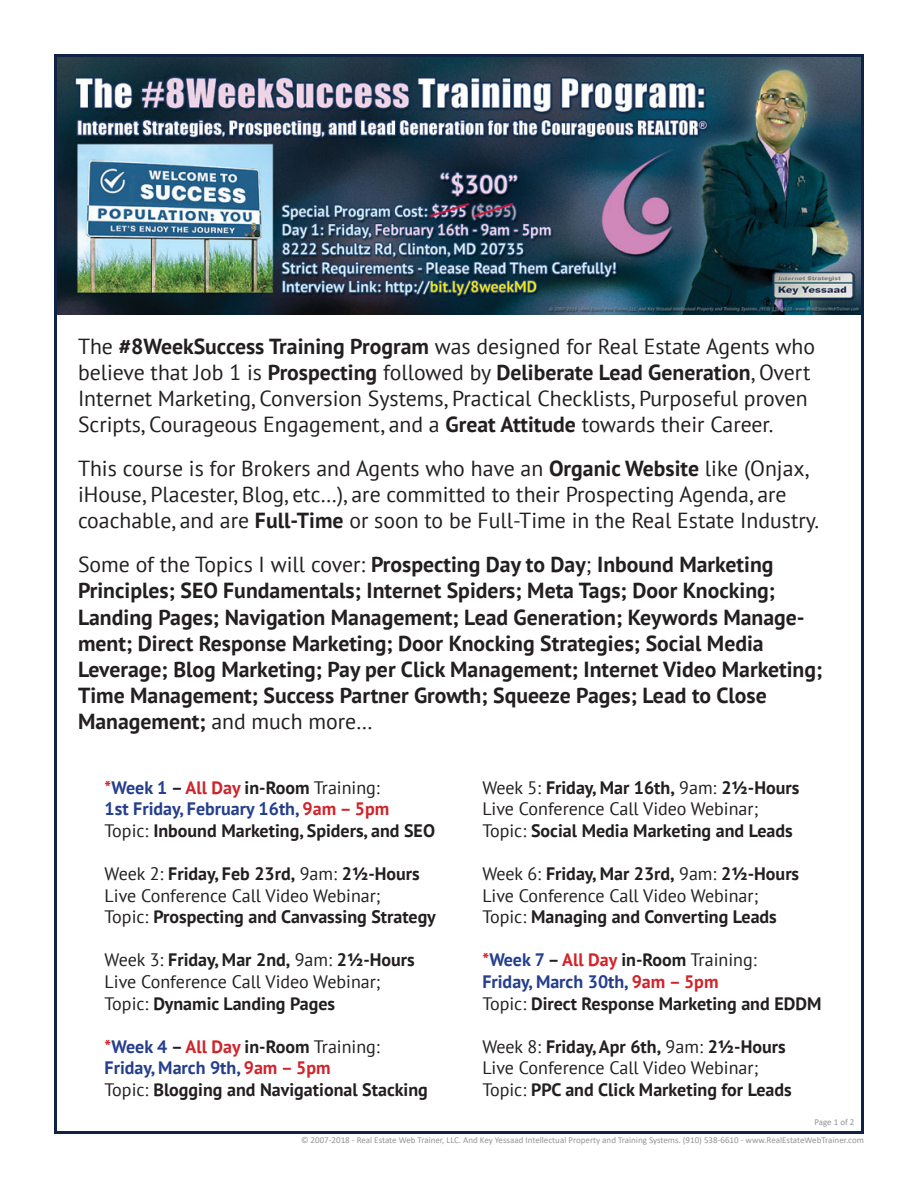
<style>
.page{position:relative;width:918px;height:1188px;background:#fff}
.page>*{position:absolute;margin:0;border:0;box-sizing:border-box;transform-origin:0 0}
.t1{font:21.75px/26.1px "PT Sans";color:#231f20}
.t2{font:700 21.75px/26.1px "PT Sans";color:#231f20}
.t3{font:700 18px/21.6px "PT Sans";color:#231f20}
.t4{font:700 18px/21.6px "PT Sans";color:#253f8e}
.t5{font:18px/21.6px "PT Sans";color:#231f20}
.t6{font:9px "Calibri";color:#939598}
.s1{font-weight:700}
.s2{font-weight:400}
.s3{color:#d1232a}
.s4{color:#231f20}
.s5{font-weight:400;color:#231f20}
</style>
<div class="page">
<img style="left:58px;top:58px;width:802px;height:257px">
<p class="t1" style="left:78px;top:332px;width:739px">The <span class="s1">#8WeekSuccess Training Program</span> was designed for Real Estate Agents who believe that Job 1 is <span class="s1">Prospecting</span> followed by <span class="s1">Deliberate Lead Generation</span>, Overt Internet Marketing, Conversion Systems, Practical Checklists, Purposeful proven Scripts, Courageous Engagement, and a <span class="s1">Great Attitude</span> towards their Career.</p>
<p class="t1" style="left:78px;top:455px;width:743px">This course is for Brokers and Agents who have an <span class="s1">Organic Website</span> like (Onjax, iHouse, Placester, Blog, etc…), are committed to their Prospecting Agenda, are coachable, and are <span class="s1">Full-Time</span> or soon to be Full-Time in the Real Estate Industry.</p>
<p class="t2" style="left:78px;top:551px;width:746px"><span class="s2">Some of the Topics I will cover:</span> Prospecting Day to Day<span class="s2">;</span> Inbound Marketing Principles; SEO Fundamentals; Internet Spiders; Meta Tags; Door Knocking; Landing Pages; Navigation Management; Lead Generation; Keywords Manage&shy;ment; Direct Response Marketing; Door Knocking Strategies; Social Media Leverage; Blog Marketing; Pay per Click Management; Internet Video Marketing; Time Management; Success Partner Growth; Squeeze Pages; Lead to Close Management; <span class="s2">and much more…</span></p>
<p class="t4" style="left:105px;top:776px;width:286px"><span class="s3">*</span>Week 1 <span class="s4">–</span> <span class="s3">All Day</span> <span class="s4">in-Room</span> <span class="s5">Training:<br></span>1st Friday, February 16th, <span class="s3">9am – 5pm</span></p>
<p class="t3" style="left:105px;top:819px;width:332px"><span class="s2">Topic:</span> Inbound Marketing, Spiders, and SEO</p>
<p class="t3" style="left:105px;top:862px;width:333px"><span class="s2">Week 2:</span> Friday, Feb 23rd, <span class="s2">9am:</span> 2½-Hours<br><span class="s2">Live Conference Call Video Webinar;<br>Topic:</span> Prospecting and Canvassing Strategy</p>
<p class="t5" style="left:105px;top:949px;width:312px">Week 3: <span class="s1">Friday, Mar 2nd,</span> 9am: <span class="s1">2½-Hours<br></span>Live Conference Call Video Webinar;<br>Topic: <span class="s1">Dynamic Landing Pages</span></p>
<p class="t4" style="left:105px;top:1035px;width:277px"><span class="s3">*</span>Week 4 <span class="s4">–</span> <span class="s3">All Day</span> <span class="s4">in-Room</span> <span class="s5">Training:<br></span>Friday, March 9th, <span class="s3">9am – 5pm</span></p>
<p class="t3" style="left:105px;top:1078px;width:325px"><span class="s2">Topic:</span> Blogging and Navigational Stacking</p>
<p class="t3" style="left:482px;top:776px;width:318px"><span class="s2">Week 5:</span> Friday, Mar 16th, <span class="s2">9am:</span> 2½-Hours<br><span class="s2">Live Conference Call Video Webinar;<br>Topic:</span> Social Media Marketing and Leads</p>
<p class="t3" style="left:482px;top:862px;width:318px"><span class="s2">Week 6:</span> Friday, Mar 23rd, <span class="s2">9am:</span> 2½-Hours<br><span class="s2">Live Conference Call Video Webinar;<br>Topic:</span> Managing and Converting Leads</p>
<p class="t4" style="left:482px;top:949px;width:276px"><span class="s3">*</span>Week 7 <span class="s4">–</span> <span class="s3">All Day</span> <span class="s4">in-Room</span> <span class="s5">Training:<br></span>Friday, March 30th, <span class="s3">9am – 5pm</span></p>
<p class="t3" style="left:482px;top:992px;width:341px"><span class="s2">Topic:</span> Direct Response Marketing and EDDM</p>
<p class="t3" style="left:482px;top:1035px;width:311px"><span class="s2">Week 8:</span> Friday, Apr 6th, <span class="s2">9am:</span> 2½-Hours<br><span class="s2">Live Conference Call Video Webinar;<br>Topic:</span> PPC and Click Marketing for Leads</p>
<p class="t6" style="left:814px;top:1115px;width:42px">Page 1 of 2</p>
<p class="t6" style="left:301px;top:1134px;width:564px">© 2007-2018 - Real Estate Web Trainer, LLC. And Key Yessaad Intellectual Property and Training Systems. (910) 538-6610 - www.RealEstateWebTrainer.com</p>
</div>
